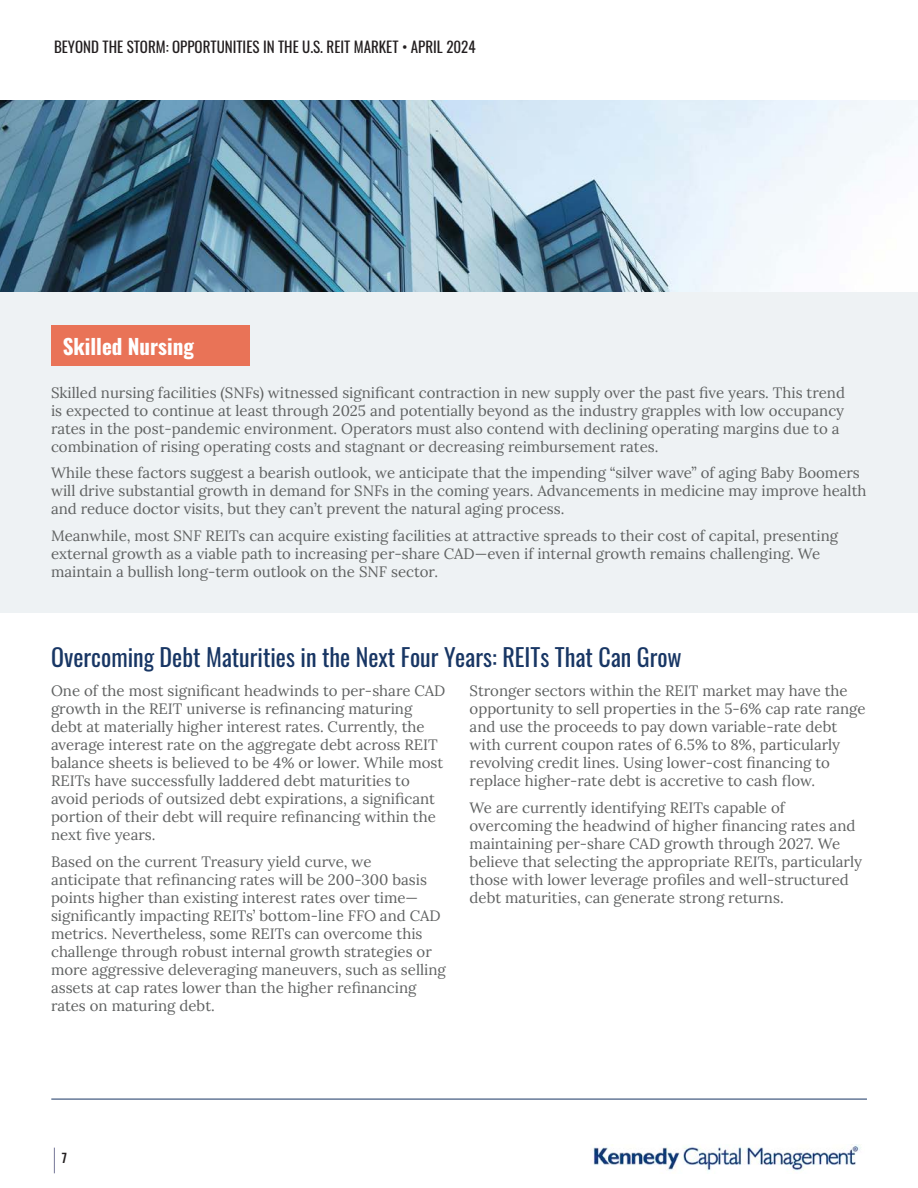
<style>
.page{position:relative;width:918px;height:1188px;background:#fff}
.page>*{position:absolute;margin:0;border:0;box-sizing:border-box;transform-origin:0 0}
.t1{font:24px "Oswald";color:#183664}
.Sub_head{font:700 21px "Oswald";color:#fff}
.t2{font:15px/18px "Lora";color:#5f6161}
.t3{font:15px "Oswald";color:#231f20}
.t4{font:500 12.6px "Oswald";color:#231f20}
</style>
<div class="page">
<img style="left:590px;top:1144px;width:271px;height:27px">
<svg style="left:54px;top:1148px;width:1px;height:25px"></svg>
<div style="left:0;top:101px;width:918px;height:512px;background:#eef2f4"></div>
<img style="left:0;top:101px;width:918px;height:190px">
<div style="left:51px;top:325px;width:199px;height:40px;background:#e97357"></div>
<hr style="left:51px;top:1099px;width:816px;height:1px;background:#183664">
<p class="t3" style="left:54px;top:33px;width:423px">BEYOND THE STORM: OPPORTUNITIES IN THE U.S. REIT MARKET • APRIL 2024</p>
<p class="Sub_head" style="left:63px;top:335px;width:133px">Skilled Nursing</p>
<p class="t2" style="left:51px;top:382px;width:795px">Skilled nursing facilities (SNFs) witnessed significant contraction in new supply over the past five years. This trend is expected to continue at least through 2025 and potentially beyond as the industry grapples with low occupancy rates in the post-pandemic environment. Operators must also contend with declining operating margins due to a combination of rising operating costs and stagnant or decreasing reimbursement rates.</p>
<p class="t2" style="left:51px;top:463px;width:817px">While these factors suggest a bearish outlook, we anticipate that the impending “silver wave” of aging Baby Boomers will drive substantial growth in demand for SNFs in the coming years. Advancements in medicine may improve health and reduce doctor visits, but they can’t prevent the natural aging process.</p>
<p class="t2" style="left:51px;top:525px;width:789px">Meanwhile, most SNF REITs can acquire existing facilities at attractive spreads to their cost of capital, presenting external growth as a viable path to increasing per-share CAD—even if internal growth remains challenging. We maintain a bullish long-term outlook on the SNF sector.</p>
<p class="t1" style="left:51px;top:636px;width:632px">Overcoming Debt Maturities in the Next Four Years: REITs That Can Grow</p>
<p class="t2" style="left:51px;top:681px;width:396px">One of the most significant headwinds to per-share CAD growth in the REIT universe is refinancing maturing debt at materially higher interest rates. Currently, the average interest rate on the aggregate debt across REIT balance sheets is believed to be 4% or lower. While most REITs have successfully laddered debt maturities to avoid periods of outsized debt expirations, a significant portion of their debt will require refinancing within the next five years.</p>
<p class="t2" style="left:51px;top:851px;width:396px">Based on the current Treasury yield curve, we<br>anticipate that refinancing rates will be 200-300 basis points higher than existing interest rates over time— significantly impacting REITs’ bottom-line FFO and CAD metrics. Nevertheless, some REITs can overcome this challenge through robust internal growth strategies or more aggressive deleveraging maneuvers, such as selling assets at cap rates lower than the higher refinancing rates on maturing debt.</p>
<p class="t2" style="left:470px;top:681px;width:397px">Stronger sectors within the REIT market may have the opportunity to sell properties in the 5-6% cap rate range and use the proceeds to pay down variable-rate debt with current coupon rates of 6.5% to 8%, particularly revolving credit lines. Using lower-cost financing to replace higher-rate debt is accretive to cash flow.</p>
<p class="t2" style="left:470px;top:797px;width:394px">We are currently identifying REITs capable of overcoming the headwind of higher financing rates and maintaining per-share CAD growth through 2027. We believe that selecting the appropriate REITs, particularly those with lower leverage profiles and well-structured debt maturities, can generate strong returns.</p>
<p class="t4" style="left:62px;top:1151px;width:7px">7</p>
</div>
